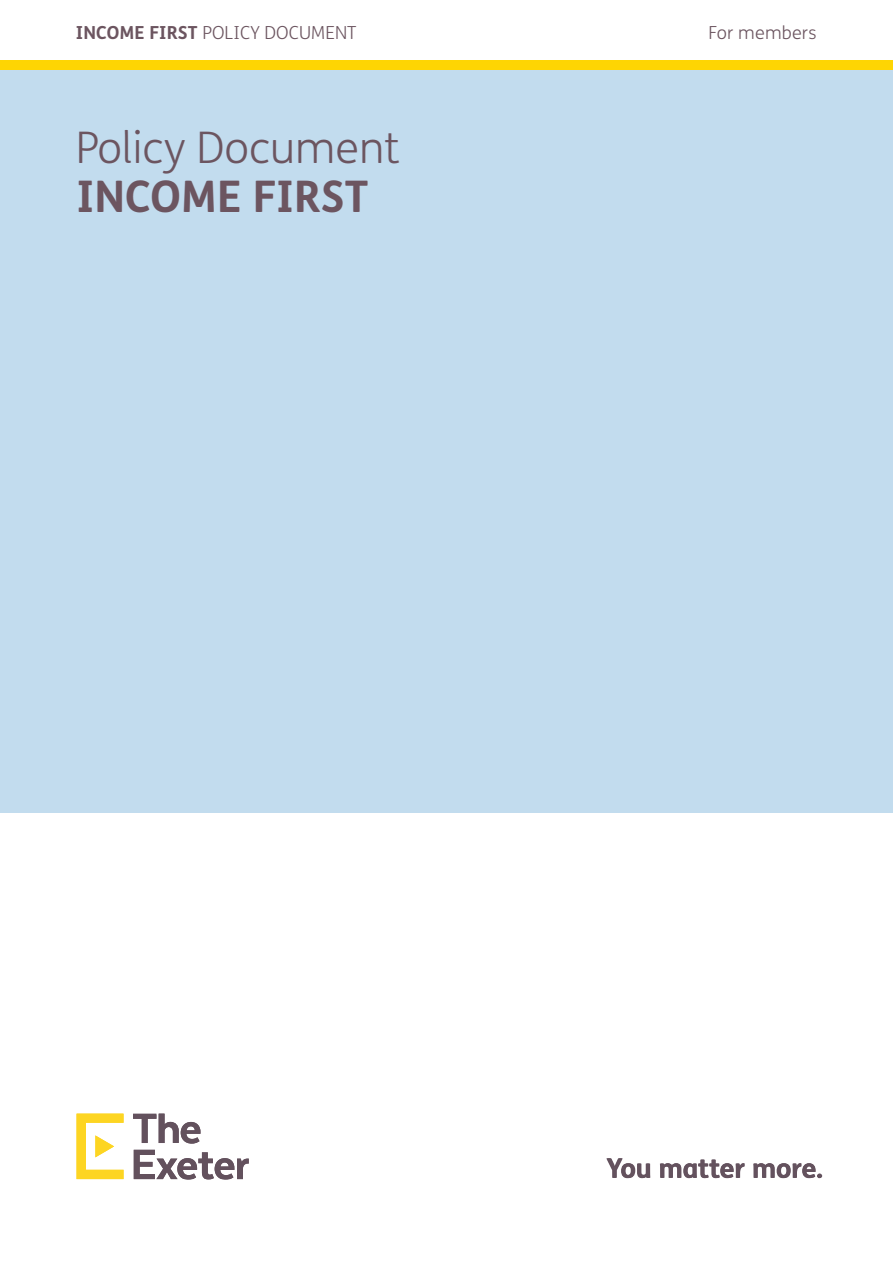
<style>
.page{position:relative;width:893px;height:1263px;background:#fff}
.page>*{position:absolute;margin:0;border:0;box-sizing:border-box;transform-origin:0 0}
.t1{font:300 43.5px "FS Me";color:#6c5560}
.t2{font:700 43.5px "FS Me";color:#6c5560}
.t3{font:300 18px "FS Me";letter-spacing:.005em;color:#6c5560}
.s1{font-weight:700}
</style>
<div class="page">
<div style="left:0;top:0;width:893px;height:965px;background:#c2dcee"></div>
<div style="left:0;top:813px;width:893px;height:450px;background:#fff"></div>
<div style="left:0;top:60px;width:893px;height:10px;background:#fed503"></div>
<div style="left:0;top:0;width:893px;height:60px;background:#fff"></div>
<svg style="left:133px;top:1113px;width:67px;height:30px"></svg>
<svg style="left:134px;top:1150px;width:115px;height:30px"></svg>
<svg style="left:77px;top:1113px;width:47px;height:66px"></svg>
<svg style="left:606px;top:1158px;width:44px;height:20px"></svg>
<svg style="left:660px;top:1159px;width:85px;height:19px"></svg>
<svg style="left:753px;top:1163px;width:69px;height:15px"></svg>
<p class="t3" style="left:76px;top:21px;width:282px"><span class="s1">INCOME FIRST</span> POLICY DOCUMENT</p>
<h1 class="t1" style="left:76px;top:118px;width:326px">Policy Document</h1>
<h1 class="t2" style="left:77px;top:163px;width:293px">INCOME FIRST</h1>
<p class="t3" style="left:709px;top:21px;width:109px">For members</p>
</div>
